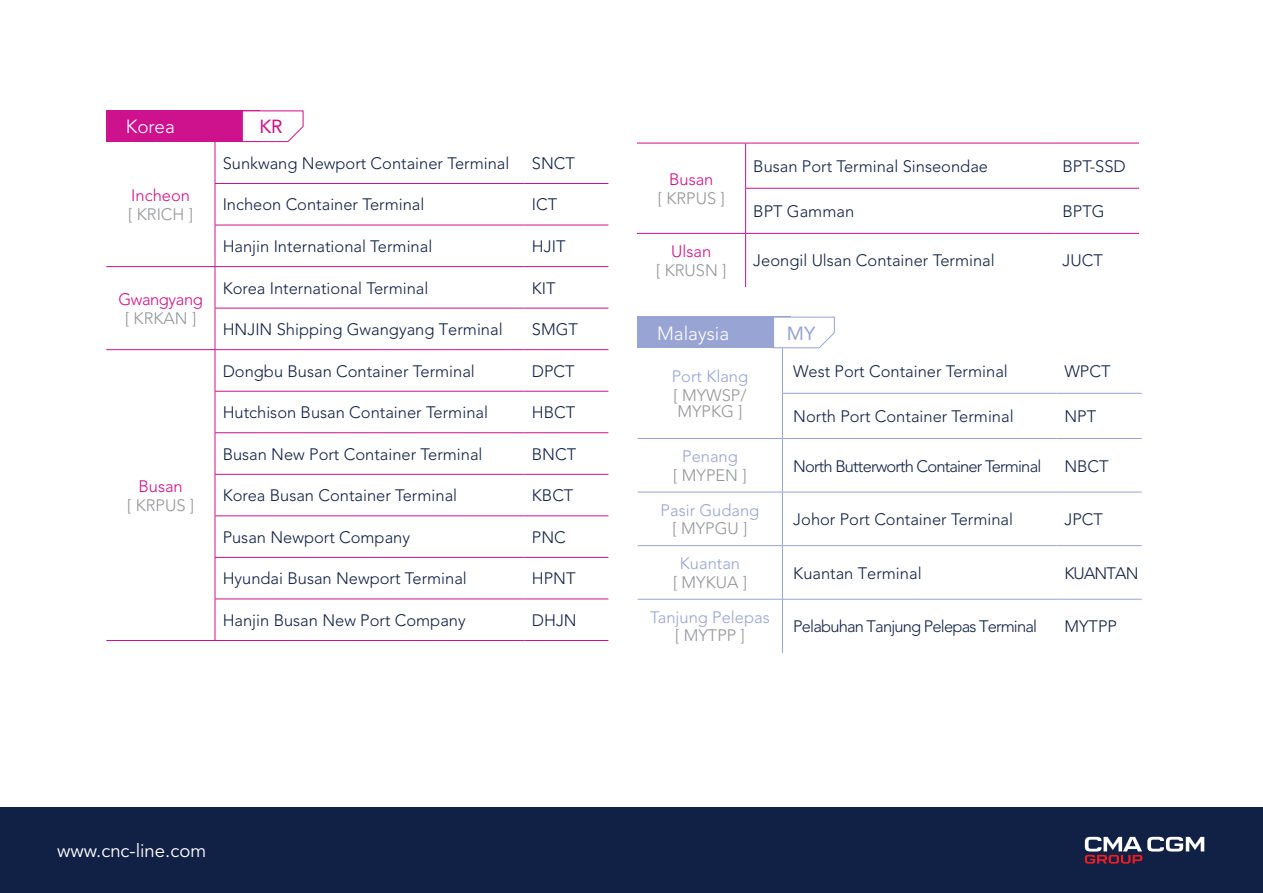
<style>
.page{position:relative;width:1263px;height:893px;background:#fff}
.page>*{position:absolute;margin:0;border:0;box-sizing:border-box;transform-origin:0 0}
.t1{font:300 18.9px "Avenir LT Std";color:#fff}
.t2{font:18.9px "Avenir LT Std";color:#ce118c}
.t3{font:18.9px "Avenir LT Std";color:#98a4d3}
.t4{font:18.6px "Avenir LT Std";color:#fff}
.t5{font:300 16.5px "Avenir LT Std";color:#112146}
.t6{font:300 16.5px/16.2px "Avenir LT Std";color:#939598}
.t7{font:300 16.5px "Avenir LT Std";letter-spacing:-.05em;color:#112146}
.t8{font:300 16.5px "Avenir LT Std";color:#98a4d3}
.t9{font:300 16.5px "Avenir LT Std";color:#ce118c}
.t10{font:300 16.5px "Avenir LT Std";letter-spacing:-.025em;color:#ce118c}
</style>
<div class="page">
<div style="left:0;top:807px;width:1263px;height:86px;background:#112146"></div>
<svg style="left:1085px;top:837px;width:119px;height:27px"></svg>
<hr style="left:106px;top:640px;width:109px;height:1px;background:#ce118c">
<hr style="left:215px;top:142px;width:1px;height:41px;background:#ce118c">
<hr style="left:215px;top:184px;width:1px;height:41px;background:#ce118c">
<hr style="left:215px;top:225px;width:1px;height:41px;background:#ce118c">
<hr style="left:215px;top:267px;width:1px;height:41px;background:#ce118c">
<hr style="left:215px;top:308px;width:1px;height:41px;background:#ce118c">
<hr style="left:215px;top:350px;width:1px;height:41px;background:#ce118c">
<hr style="left:215px;top:392px;width:1px;height:40px;background:#ce118c">
<hr style="left:215px;top:433px;width:1px;height:41px;background:#ce118c">
<hr style="left:215px;top:475px;width:1px;height:40px;background:#ce118c">
<hr style="left:215px;top:516px;width:1px;height:41px;background:#ce118c">
<hr style="left:215px;top:558px;width:1px;height:41px;background:#ce118c">
<hr style="left:215px;top:599px;width:1px;height:41px;background:#ce118c">
<hr style="left:215px;top:183px;width:309px;height:1px;background:#ce118c">
<hr style="left:524px;top:183px;width:84px;height:1px;background:#ce118c">
<hr style="left:215px;top:225px;width:309px;height:1px;background:#ce118c">
<hr style="left:524px;top:225px;width:84px;height:1px;background:#ce118c">
<hr style="left:106px;top:266px;width:109px;height:1px;background:#ce118c">
<hr style="left:215px;top:266px;width:309px;height:1px;background:#ce118c">
<hr style="left:524px;top:266px;width:84px;height:1px;background:#ce118c">
<hr style="left:215px;top:391px;width:309px;height:1px;background:#ce118c">
<hr style="left:524px;top:391px;width:84px;height:1px;background:#ce118c">
<hr style="left:215px;top:432px;width:309px;height:1px;background:#ce118c">
<hr style="left:524px;top:432px;width:84px;height:1px;background:#ce118c">
<hr style="left:215px;top:474px;width:309px;height:1px;background:#ce118c">
<hr style="left:524px;top:474px;width:84px;height:1px;background:#ce118c">
<hr style="left:106px;top:349px;width:109px;height:1px;background:#ce118c">
<hr style="left:215px;top:308px;width:309px;height:1px;background:#ce118c">
<hr style="left:524px;top:308px;width:84px;height:1px;background:#ce118c">
<hr style="left:215px;top:349px;width:309px;height:1px;background:#ce118c">
<hr style="left:524px;top:349px;width:84px;height:1px;background:#ce118c">
<hr style="left:215px;top:515px;width:309px;height:1px;background:#ce118c">
<hr style="left:524px;top:515px;width:84px;height:1px;background:#ce118c">
<hr style="left:215px;top:557px;width:309px;height:1px;background:#ce118c">
<hr style="left:524px;top:557px;width:84px;height:1px;background:#ce118c">
<hr style="left:215px;top:640px;width:309px;height:1px;background:#ce118c">
<hr style="left:524px;top:640px;width:84px;height:1px;background:#ce118c">
<hr style="left:215px;top:599px;width:309px;height:1px;background:#ce118c">
<hr style="left:524px;top:599px;width:84px;height:1px;background:#ce118c">
<hr style="left:745px;top:143px;width:1px;height:45px;background:#ce118c">
<hr style="left:745px;top:189px;width:1px;height:44px;background:#ce118c">
<hr style="left:746px;top:143px;width:309px;height:1px;background:#ce118c">
<hr style="left:1055px;top:143px;width:84px;height:1px;background:#ce118c">
<hr style="left:745px;top:188px;width:310px;height:1px;background:#ce118c">
<hr style="left:1055px;top:188px;width:84px;height:1px;background:#ce118c">
<hr style="left:637px;top:233px;width:109px;height:1px;background:#ce118c">
<hr style="left:746px;top:233px;width:309px;height:1px;background:#ce118c">
<hr style="left:745px;top:234px;width:1px;height:53px;background:#ce118c">
<hr style="left:1055px;top:233px;width:84px;height:1px;background:#ce118c">
<hr style="left:637px;top:143px;width:109px;height:1px;background:#ce118c">
<div style="left:106px;top:111px;width:153px;height:31px;background:#ce118c"></div>
<svg style="left:242px;top:110px;width:62px;height:32px"></svg>
<hr style="left:638px;top:438px;width:144px;height:1px;background:#98a4d3">
<hr style="left:782px;top:438px;width:275px;height:1px;background:#98a4d3">
<hr style="left:1057px;top:438px;width:85px;height:1px;background:#98a4d3">
<hr style="left:638px;top:492px;width:144px;height:1px;background:#98a4d3">
<hr style="left:782px;top:492px;width:275px;height:1px;background:#98a4d3">
<hr style="left:1057px;top:492px;width:85px;height:1px;background:#98a4d3">
<hr style="left:782px;top:348px;width:1px;height:45px;background:#98a4d3">
<hr style="left:782px;top:394px;width:1px;height:44px;background:#98a4d3">
<hr style="left:782px;top:439px;width:1px;height:53px;background:#98a4d3">
<hr style="left:782px;top:492px;width:1px;height:53px;background:#98a4d3">
<hr style="left:782px;top:393px;width:275px;height:1px;background:#98a4d3">
<hr style="left:1057px;top:393px;width:85px;height:1px;background:#98a4d3">
<hr style="left:638px;top:545px;width:144px;height:1px;background:#98a4d3">
<hr style="left:782px;top:545px;width:275px;height:1px;background:#98a4d3">
<hr style="left:782px;top:546px;width:1px;height:53px;background:#98a4d3">
<hr style="left:1057px;top:545px;width:85px;height:1px;background:#98a4d3">
<hr style="left:638px;top:599px;width:144px;height:1px;background:#98a4d3">
<hr style="left:782px;top:599px;width:275px;height:1px;background:#98a4d3">
<hr style="left:782px;top:600px;width:1px;height:53px;background:#98a4d3">
<hr style="left:1057px;top:599px;width:85px;height:1px;background:#98a4d3">
<div style="left:638px;top:317px;width:153px;height:31px;background:#98a4d3"></div>
<svg style="left:773px;top:316px;width:62px;height:32px"></svg>
<p class="t1" style="left:126px;top:116px;width:51px">Korea</p>
<p class="t2" style="left:259px;top:116px;width:25px">KR</p>
<p class="t9" style="left:131px;top:186px;width:60px">Incheon</p>
<p class="t6" style="left:128px;top:206px;width:66px">[ KRICH ]</p>
<p class="t10" style="left:118px;top:290px;width:86px">Gwangyang</p>
<p class="t6" style="left:125px;top:310px;width:73px">[ KRKAN ]</p>
<p class="t9" style="left:138px;top:477px;width:46px">Busan</p>
<p class="t6" style="left:127px;top:497px;width:68px">[ KRPUS ]</p>
<p class="t5" style="left:223px;top:154px;width:288px">Sunkwang Newport Container Terminal</p>
<p class="t5" style="left:532px;top:154px;width:45px">SNCT</p>
<p class="t5" style="left:223px;top:195px;width:203px">Incheon Container Terminal</p>
<p class="t5" style="left:532px;top:195px;width:27px">ICT</p>
<p class="t5" style="left:223px;top:237px;width:211px">Hanjin International Terminal</p>
<p class="t5" style="left:532px;top:237px;width:35px">HJIT</p>
<p class="t5" style="left:223px;top:278px;width:207px">Korea International Terminal</p>
<p class="t5" style="left:532px;top:278px;width:25px">KIT</p>
<p class="t5" style="left:223px;top:320px;width:281px">HNJIN Shipping Gwangyang Terminal</p>
<p class="t5" style="left:532px;top:320px;width:48px">SMGT</p>
<p class="t5" style="left:223px;top:361px;width:254px">Dongbu Busan Container Terminal</p>
<p class="t5" style="left:532px;top:361px;width:44px">DPCT</p>
<p class="t5" style="left:223px;top:403px;width:267px">Hutchison Busan Container Terminal</p>
<p class="t5" style="left:532px;top:403px;width:45px">HBCT</p>
<p class="t5" style="left:223px;top:444px;width:261px">Busan New Port Container Terminal</p>
<p class="t5" style="left:532px;top:444px;width:46px">BNCT</p>
<p class="t5" style="left:223px;top:486px;width:236px">Korea Busan Container Terminal</p>
<p class="t5" style="left:532px;top:486px;width:43px">KBCT</p>
<p class="t5" style="left:223px;top:527px;width:189px">Pusan Newport Company</p>
<p class="t5" style="left:532px;top:527px;width:35px">PNC</p>
<p class="t5" style="left:223px;top:569px;width:246px">Hyundai Busan Newport Terminal</p>
<p class="t5" style="left:532px;top:569px;width:45px">HPNT</p>
<p class="t5" style="left:223px;top:611px;width:245px">Hanjin Busan New Port Company</p>
<p class="t5" style="left:532px;top:611px;width:46px">DHJN</p>
<p class="t9" style="left:669px;top:170px;width:46px">Busan</p>
<p class="t6" style="left:658px;top:190px;width:68px">[ KRPUS ]</p>
<p class="t9" style="left:671px;top:242px;width:42px">Ulsan</p>
<p class="t6" style="left:656px;top:262px;width:72px">[ KRUSN ]</p>
<p class="t5" style="left:753px;top:156px;width:236px">Busan Port Terminal Sinseondae</p>
<p class="t5" style="left:1062px;top:156px;width:65px">BPT-SSD</p>
<p class="t5" style="left:753px;top:202px;width:102px">BPT Gamman</p>
<p class="t5" style="left:1062px;top:202px;width:44px">BPTG</p>
<p class="t5" style="left:753px;top:251px;width:243px">Jeongil Ulsan Container Terminal</p>
<p class="t5" style="left:1062px;top:251px;width:42px">JUCT</p>
<p class="t1" style="left:657px;top:322px;width:74px">Malaysia</p>
<p class="t3" style="left:787px;top:322px;width:30px">MY</p>
<p class="t8" style="left:672px;top:367px;width:78px">Port Klang</p>
<p class="t6" style="left:673px;top:387px;width:75px">[ MYWSP/<br>MYPKG ]</p>
<p class="t8" style="left:682px;top:447px;width:57px">Penang</p>
<p class="t6" style="left:673px;top:467px;width:75px">[ MYPEN ]</p>
<p class="t8" style="left:661px;top:500px;width:100px">Pasir Gudang</p>
<p class="t6" style="left:672px;top:521px;width:76px">[ MYPGU ]</p>
<p class="t8" style="left:680px;top:554px;width:62px">Kuantan</p>
<p class="t6" style="left:673px;top:574px;width:75px">[ MYKUA ]</p>
<p class="t8" style="left:650px;top:608px;width:121px">Tanjung Pelepas</p>
<p class="t6" style="left:675px;top:628px;width:71px">[ MYTPP ]</p>
<p class="t5" style="left:793px;top:362px;width:216px">West Port Container Terminal</p>
<p class="t5" style="left:1064px;top:362px;width:48px">WPCT</p>
<p class="t5" style="left:793px;top:407px;width:222px">North Port Container Terminal</p>
<p class="t5" style="left:1064px;top:407px;width:33px">NPT</p>
<p class="t7" style="left:793px;top:456px;width:250px">North Butterworth Container Terminal</p>
<p class="t5" style="left:1064px;top:456px;width:46px">NBCT</p>
<p class="t5" style="left:793px;top:510px;width:221px">Johor Port Container Terminal</p>
<p class="t5" style="left:1064px;top:510px;width:40px">JPCT</p>
<p class="t5" style="left:793px;top:563px;width:130px">Kuantan Terminal</p>
<p class="t7" style="left:1064px;top:563px;width:76px">KUANTAN</p>
<p class="t7" style="left:793px;top:617px;width:245px">Pelabuhan Tanjung Pelepas Terminal</p>
<p class="t5" style="left:1064px;top:617px;width:54px">MYTPP</p>
<p class="t4" style="left:57px;top:840px;width:151px">www.cnc-line.com</p>
</div>
